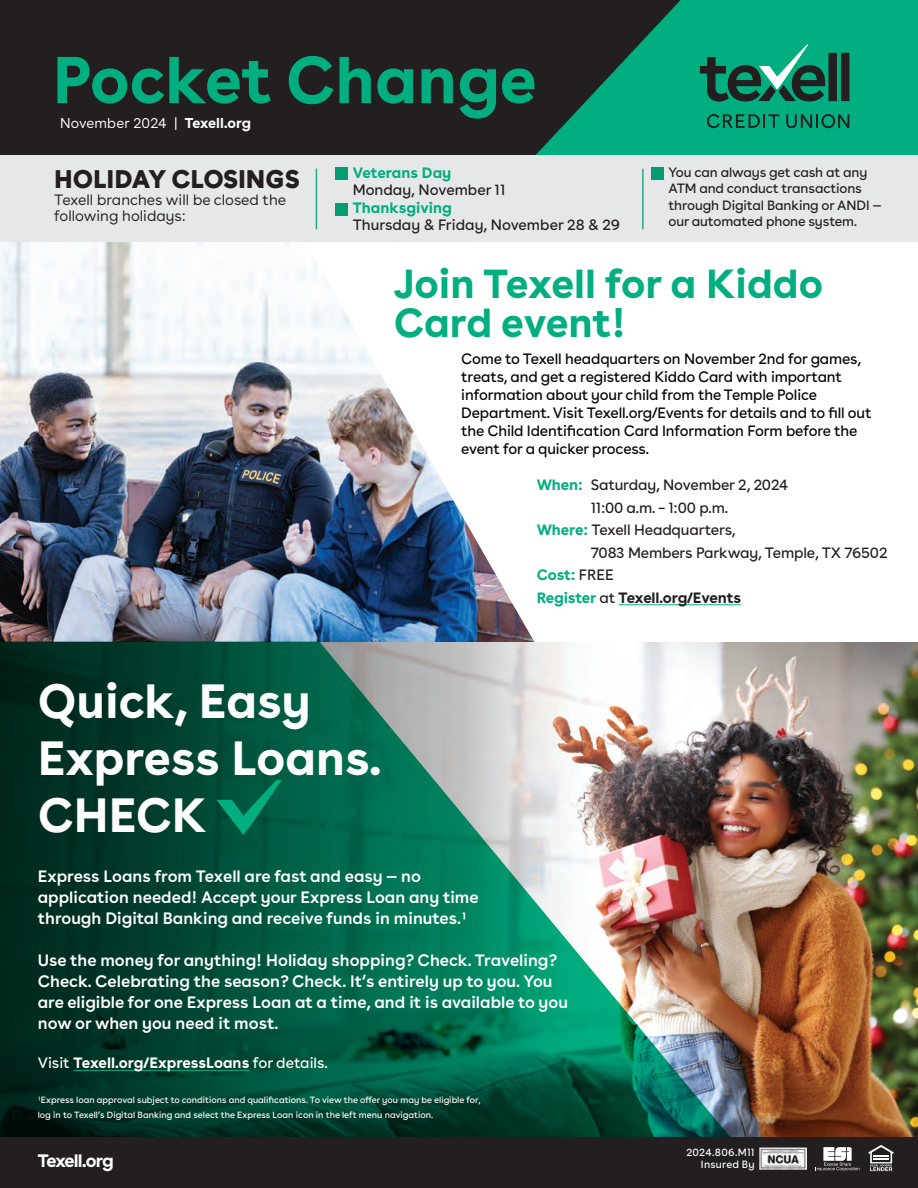
<style>
.page{position:relative;width:918px;height:1188px;background:#fff}
.page>*{position:absolute;margin:0;border:0;box-sizing:border-box;transform-origin:0 0}
.t1{font:700 66px "Buenos Aires";color:#00ae80}
.t2{font:700 48px/57px "Buenos Aires";color:#fff}
.t3{font:700 40.5px/39px "Buenos Aires";color:#00ae80}
.t4{font:900 25.5px "Buenos Aires";color:#231f20}
.t5{font:700 18px "Buenos Aires";letter-spacing:-.06em;color:#fff}
.t6{font:600 16.5px/21px "Buenos Aires";color:#fff}
.t7{font:15px/18px "Buenos Aires";letter-spacing:-.01em;color:#040503}
.t8{font:15px "Buenos Aires";letter-spacing:-.01em;color:#231f20}
.t9{font:15px/16.5px "Buenos Aires";color:#231f20}
.t10{font:700 15px "Buenos Aires";color:#fff}
.t11{font:700 15px "Buenos Aires";color:#00ae80}
.t12{font:700 15px "Buenos Aires";letter-spacing:-.01em;color:#231f20}
.t13{font:14.25px "Buenos Aires";letter-spacing:.01em;color:#fff}
.t14{font:13.5px/16.5px "Buenos Aires";letter-spacing:-.01em;color:#231f20}
.t15{font:11.25px "Buenos Aires";letter-spacing:.025em;color:#fff}
.t16{font:10.5px/12px "Buenos Aires";letter-spacing:.02em;color:#fff;text-align:right}
.t17{font:9px/15px "Buenos Aires";color:#fff}
.s1{font-weight:700}
.s2{font-weight:700;color:#00ae80}
.s3{font-weight:400;color:#231f20}
.s4{color:#00ae80}
.s5{font-weight:400}
</style>
<div class="page">
<img style="left:0;top:242px;width:305px;height:400px">
<svg style="left:305px;top:261px;width:436px;height:381px"></svg>
<hr style="left:619px;top:604px;width:122px;height:1px;background:#00ae80">
<img style="left:799px;top:642px;width:119px;height:495px">
<img style="left:0;top:642px;width:799px;height:495px">
<div style="left:0;top:0;width:918px;height:164px;background:#00ae80"></div>
<svg style="left:0;top:0;width:841px;height:156px;fill:#231f20"></svg>
<svg style="left:707px;top:114px;width:72px;height:14px"></svg>
<svg style="left:786px;top:114px;width:63px;height:14px"></svg>
<svg style="left:700px;top:44px;width:149px;height:58px"></svg>
<div style="left:0;top:156px;width:918px;height:86px;background:#e6e7e9"></div>
<hr style="left:316px;top:169px;width:1px;height:60px;background:#00ae80">
<hr style="left:642px;top:169px;width:2px;height:60px;background:#00ae80">
<div style="left:335px;top:167px;width:13px;height:13px;background:#009d74"></div>
<div style="left:335px;top:204px;width:13px;height:12px;background:#009d74"></div>
<div style="left:651px;top:167px;width:12px;height:13px;background:#009d74"></div>
<div style="left:0;top:1137px;width:918px;height:51px;background:#231f20"></div>
<svg style="left:816px;top:1147px;width:43px;height:24px"></svg>
<img style="left:759px;top:1147px;width:48px;height:23px">
<svg style="left:868px;top:1145px;width:26px;height:26px"></svg>
<hr style="left:73px;top:1070px;width:176px;height:1px;background:#00ae80">
<svg style="left:216px;top:781px;width:74px;height:54px;background:#00694d"></svg>
<h1 class="t1" style="left:53px;top:33px;width:486px">Pocket Change</h1>
<p class="t13" style="left:60px;top:113px;width:192px">November 2024 | <span class="s1">Texell.org</span></p>
<h3 class="t4" style="left:54px;top:161px;width:247px">HOLIDAY CLOSINGS</h3>
<p class="t9" style="left:54px;top:191px;width:234px">Texell branches will be closed the following holidays:</p>
<p class="t11" style="left:353px;top:163px;width:100px">Veterans Day</p>
<p class="t8" style="left:353px;top:179px;width:154px">Monday, November 11</p>
<p class="t11" style="left:353px;top:197px;width:101px">Thanksgiving</p>
<p class="t8" style="left:353px;top:214px;width:269px">Thursday &amp; Friday, November 28 &amp; 29</p>
<p class="t14" style="left:669px;top:163px;width:215px">You can always get cash at any<br>ATM and conduct transactions through Digital Banking or ANDI — our automated phone system.</p>
<h3 class="t3" style="left:394px;top:263px;width:431px">Join Texell for a Kiddo<br>Card event!</h3>
<p class="t7" style="left:461px;top:349px;width:412px">Come to Texell headquarters on November 2nd for games, treats, and get a registered Kiddo Card with important information about your child from the Temple Police Department. Visit Texell.org/Events for details and to fill out the Child Identification Card Information Form before the event for a quicker process.</p>
<p class="t8" style="left:537px;top:474px;width:253px"><span class="s2">When:</span> Saturday, November 2, 2024</p>
<p class="t8" style="left:591px;top:497px;width:139px">11:00 a.m. – 1:00 p.m.</p>
<p class="t8" style="left:537px;top:519px;width:201px"><span class="s2">Where:</span> Texell Headquarters,</p>
<p class="t8" style="left:591px;top:542px;width:298px">7083 Members Parkway, Temple, TX 76502</p>
<p class="t11" style="left:537px;top:564px;width:79px">Cost: <span class="s3">FREE</span></p>
<p class="t12" style="left:537px;top:587px;width:206px"><span class="s4">Register</span> <span class="s5">at</span> Texell.org/Events</p>
<h2 class="t2" style="left:38px;top:671px;width:345px">Quick, Easy<br>Express Loans.<br>CHECK</h2>
<p class="t6" style="left:38px;top:865px;width:442px">Express Loans from Texell are fast and easy — no application needed! Accept your Express Loan any time through Digital Banking and receive funds in minutes.1</p>
<p class="t6" style="left:38px;top:949px;width:532px">Use the money for anything! Holiday shopping? Check. Traveling?<br>Check. Celebrating the season? Check. It’s entirely up to you. You are eligible for one Express Loan at a time, and it is available to you now or when you need it most.</p>
<p class="t10" style="left:38px;top:1052px;width:292px"><span class="s5">Visit</span> Texell.org/ExpressLoans <span class="s5">for details.</span></p>
<p class="t17" style="left:38px;top:1092px;width:445px">1Express loan approval subject to conditions and qualifications. To view the offer you may be eligible for, log in to Texell’s Digital Banking and select the Express Loan icon in the left menu navigation.</p>
<p class="t5" style="left:38px;top:1148px;width:77px">Texell.org</p>
<p class="t16" style="left:686px;top:1146px;width:70px">2024.806.M11<br>Insured By</p>
<p class="t15" style="left:681px;top:1151px;width:73px">2023.806.M6</p>
</div>
